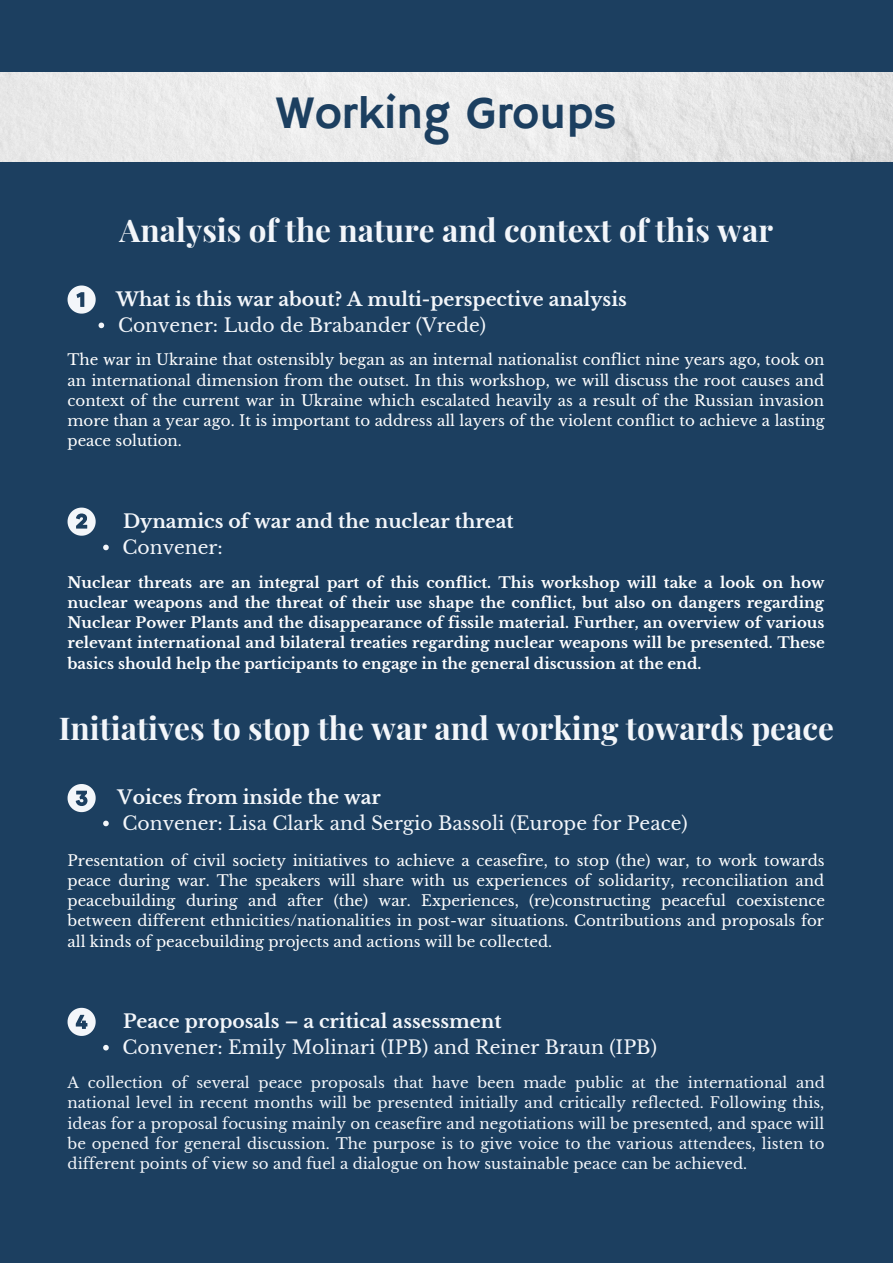
<style>
.page{position:relative;width:893px;height:1264px;background:#fff}
.page>*{position:absolute;margin:0;border:0;box-sizing:border-box;transform-origin:0 0}
.t1{font:46.5px "Hammersmith One";color:#1c3f60}
.t2{font:700 31.5px "Playfair Display";color:#f3f6fa}
.t3{font:18.75px "Libre Baskerville";color:#f3f6fa}
.t4{font:700 18.75px "Libre Baskerville";color:#f3f6fa}
.t5{font:15px/20.2px "Libre Baskerville";color:#fff;text-align:justify}
.t6{font:15px/20.2px "Libre Baskerville";color:#f3f6fa;text-align:justify}
.t7{font:700 15px/20.2px "Libre Baskerville";color:#fff;text-align:justify}
</style>
<div class="page">
<div style="left:0;top:0;width:892px;height:1262px;background:#1c3f60"></div>
<img style="left:0;top:72px;width:892px;height:89px">
<svg style="left:68px;top:285px;width:28px;height:28px"></svg>
<svg style="left:98px;top:322px;width:6px;height:6px"></svg>
<svg style="left:68px;top:507px;width:28px;height:28px"></svg>
<svg style="left:103px;top:544px;width:6px;height:6px"></svg>
<svg style="left:103px;top:820px;width:6px;height:6px"></svg>
<svg style="left:68px;top:784px;width:28px;height:28px"></svg>
<svg style="left:103px;top:1044px;width:6px;height:6px"></svg>
<svg style="left:68px;top:1007px;width:28px;height:28px"></svg>
<p class="t1" style="left:276px;top:87px;width:342px">Working Groups</p>
<p class="t2" style="left:120px;top:208px;width:655px">Analysis of the nature and context of this war</p>
<p class="t4" style="left:116px;top:287px;width:512px">What is this war about? A multi-perspective analysis</p>
<p class="t3" style="left:118px;top:313px;width:369px">Convener: Ludo de Brabander (Vrede)</p>
<p class="t5" style="left:68px;top:350px;width:758px">The war in Ukraine that ostensibly began as an internal nationalist conflict nine years ago, took on an international dimension from the outset. In this workshop, we will discuss the root causes and context of the current war in Ukraine which escalated heavily as a result of the Russian invasion more than a year ago. It is important to address all layers of the violent conflict to achieve a lasting peace solution.</p>
<p class="t4" style="left:123px;top:509px;width:392px">Dynamics of war and the nuclear threat</p>
<p class="t3" style="left:123px;top:535px;width:102px">Convener:</p>
<p class="t7" style="left:68px;top:572px;width:758px">Nuclear threats are an integral part of this conflict. This workshop will take a look on how nuclear weapons and the threat of their use shape the conflict, but also on dangers regarding Nuclear Power Plants and the disappearance of fissile material. Further, an overview of various relevant international and bilateral treaties regarding nuclear weapons will be presented. These basics should help the participants to engage in the general discussion at the end.</p>
<p class="t2" style="left:59px;top:706px;width:776px">Initiatives to stop the war and working towards peace</p>
<p class="t4" style="left:118px;top:785px;width:265px">Voices from inside the war</p>
<p class="t3" style="left:123px;top:811px;width:566px">Convener: Lisa Clark and Sergio Bassoli (Europe for Peace)</p>
<p class="t5" style="left:68px;top:850px;width:759px">Presentation of civil society initiatives to achieve a ceasefire, to stop (the) war, to work towards peace during war. The speakers will share with us experiences of solidarity, reconciliation and peacebuilding during and after (the) war. Experiences, (re)constructing peaceful coexistence between different ethnicities/nationalities in post-war situations. Contributions and proposals for all kinds of peacebuilding projects and actions will be collected.</p>
<p class="t4" style="left:123px;top:1009px;width:380px">Peace proposals – a critical assessment</p>
<p class="t3" style="left:123px;top:1035px;width:535px">Convener: Emily Molinari (IPB) and Reiner Braun (IPB)</p>
<p class="t6" style="left:68px;top:1072px;width:758px">A collection of several peace proposals that have been made public at the international and national level in recent months will be presented initially and critically reflected. Following this, ideas for a proposal focusing mainly on ceasefire and negotiations will be presented, and space will be opened for general discussion. The purpose is to give voice to the various attendees, listen to different points of view so and fuel a dialogue on how sustainable peace can be achieved.</p>
</div>
